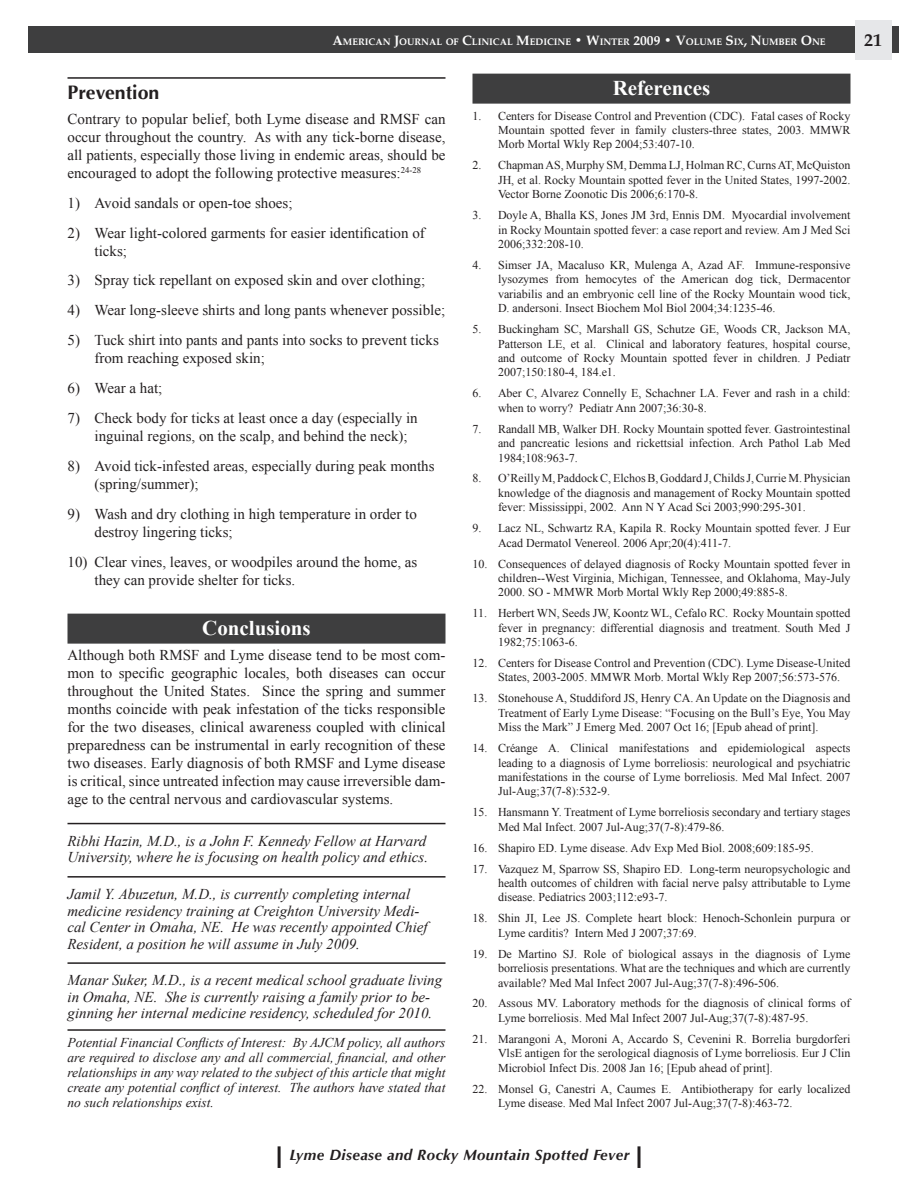
<style>
.page{position:relative;width:918px;height:1188px;background:#fff}
.page>*{position:absolute;margin:0;border:0;box-sizing:border-box;transform-origin:0 0}
.Rev_Sub_Head{font:700 21px "Times New Roman";color:#fff}
.Subhead{font:700 19.5px "Optima";color:#231f20}
.t1{font:700 18px "Palatino";color:#231f20}
.Body_Text{font:15px/18px "Times New Roman";color:#231f20}
.AUTHOR_BLURB{font:italic 15px/16.5px "Times New Roman";color:#231f20}
.t2{font:italic 700 15px "Optima";letter-spacing:.03em;color:#231f20}
.Conflict_Statement{font:italic 13.5px/15px "Times New Roman";color:#231f20;text-align:justify}
.Reference_Body{font:12px/14.4px "Times New Roman";color:#231f20;text-align:justify}
.t3{font:700 9.45px "Palatino";color:#fff}
.s1{font-size:13.5px}
</style>
<div class="page">
<div style="left:28px;top:26px;width:870px;height:27px;background:#3e3e3f"></div>
<div style="left:855px;top:20px;width:37px;height:40px;background:#e6e7e9"></div>
<hr style="left:278px;top:1146px;width:3px;height:22px;background:#231f20">
<hr style="left:638px;top:1146px;width:2px;height:22px;background:#231f20">
<hr style="left:68px;top:77px;width:378px;height:2px;background:#231f20">
<div style="left:68px;top:614px;width:378px;height:30px;background:#3e3e3f"></div>
<hr style="left:68px;top:823px;width:378px;height:1px;background:#231f20">
<hr style="left:68px;top:876px;width:378px;height:2px;background:#231f20">
<hr style="left:68px;top:962px;width:378px;height:2px;background:#231f20">
<hr style="left:68px;top:1029px;width:378px;height:2px;background:#231f20">
<div style="left:472px;top:74px;width:378px;height:30px;background:#3e3e3f"></div>
<p class="t3" style="left:332px;top:34px;width:495px"><span class="s1">A</span>MERICAN <span class="s1">J</span>OURNAL OF <span class="s1">C</span>LINICAL <span class="s1">M</span>EDICINE <span class="s1">• W</span>INTER <span class="s1">2009 • V</span>OLUME <span class="s1">S</span>IX<span class="s1">, N</span>UMBER <span class="s1">O</span>NE</p>
<h3 class="t1" style="left:864px;top:24px;width:19px">21</h3>
<p class="Subhead" style="left:68px;top:81px;width:93px">Prevention</p>
<p class="Body_Text" style="left:68px;top:109px;width:380px;text-align:justify">Contrary to popular belief, both Lyme disease and RMSF can occur throughout the country. As with any tick-borne disease, all patients, especially those living in endemic areas, should be encouraged to adopt the following protective measures:<sup>24-28</sup></p>
<p class="Body_Text" style="left:68px;top:193px;width:227px">1) Avoid sandals or open-toe shoes;</p>
<p class="Body_Text" style="left:94px;top:223px;width:332px;text-indent:-27px">2) Wear light-colored garments for easier identification of ticks;</p>
<p class="Body_Text" style="left:68px;top:271px;width:359px">3) Spray tick repellant on exposed skin and over clothing;</p>
<p class="Body_Text" style="left:68px;top:301px;width:379px">4) Wear long-sleeve shirts and long pants whenever possible;</p>
<p class="Body_Text" style="left:94px;top:331px;width:346px;text-indent:-27px">5) Tuck shirt into pants and pants into socks to prevent ticks from reaching exposed skin;</p>
<p class="Body_Text" style="left:68px;top:379px;width:96px">6) Wear a hat;</p>
<p class="Body_Text" style="left:94px;top:409px;width:325px;text-indent:-27px">7) Check body for ticks at least once a day (especially in inguinal regions, on the scalp, and behind the neck);</p>
<p class="Body_Text" style="left:94px;top:457px;width:342px;text-indent:-27px">8) Avoid tick-infested areas, especially during peak months (spring/summer);</p>
<p class="Body_Text" style="left:94px;top:504px;width:324px;text-indent:-27px">9) Wash and dry clothing in high temperature in order to destroy lingering ticks;</p>
<p class="Body_Text" style="left:94px;top:552px;width:324px;text-indent:-27px">10) Clear vines, leaves, or woodpiles around the home, as they can provide shelter for ticks.</p>
<p class="Rev_Sub_Head" style="left:202px;top:614px;width:110px">Conclusions</p>
<p class="Body_Text" style="left:68px;top:646px;width:380px;text-align:justify">Although both RMSF and Lyme disease tend to be most com&shy;mon to specific geographic locales, both diseases can occur throughout the United States. Since the spring and summer months coincide with peak infestation of the ticks responsible for the two diseases, clinical awareness coupled with clinical preparedness can be instrumental in early recognition of these two diseases. Early diagnosis of both RMSF and Lyme disease is critical, since untreated infection may cause irreversible dam&shy;age to the central nervous and cardiovascular systems.</p>
<p class="AUTHOR_BLURB" style="left:68px;top:832px;width:362px">Ribhi Hazin, M.D., is a John F. Kennedy Fellow at Harvard<br>University, where he is focusing on health policy and ethics.</p>
<p class="AUTHOR_BLURB" style="left:68px;top:886px;width:362px">Jamil Y. Abuzetun, M.D., is currently completing internal medicine residency training at Creighton University Medi&shy;cal Center in Omaha, NE. He was recently appointed Chief Resident, a position he will assume in July 2009.</p>
<p class="AUTHOR_BLURB" style="left:68px;top:972px;width:376px">Manar Suker, M.D., is a recent medical school graduate living in Omaha, NE. She is currently raising a family prior to be&shy;ginning her internal medicine residency, scheduled for 2010.</p>
<p class="Conflict_Statement" style="left:68px;top:1035px;width:380px">Potential Financial Conflicts of Interest: By AJCM policy, all authors are required to disclose any and all commercial, financial, and other relationships in any way related to the subject of this article that might create any potential conflict of interest. The authors have stated that no such relationships exist.</p>
<p class="Rev_Sub_Head" style="left:613px;top:74px;width:99px">References</p>
<p class="Reference_Body" style="left:498px;top:108px;width:354px;text-indent:-26px">1. Centers for Disease Control and Prevention (CDC). Fatal cases of Rocky Mountain spotted fever in family clusters-three states, 2003. MMWR Morb Mortal Wkly Rep 2004;53:407-10.</p>
<p class="Reference_Body" style="left:498px;top:158px;width:354px;text-indent:-26px">2. Chapman AS, Murphy SM, Demma LJ, Holman RC, Curns AT, McQuiston JH, et al. Rocky Mountain spotted fever in the United States, 1997-2002.<br>Vector Borne Zoonotic Dis 2006;6:170-8.</p>
<p class="Reference_Body" style="left:498px;top:208px;width:354px;text-indent:-26px">3. Doyle A, Bhalla KS, Jones JM 3rd, Ennis DM. Myocardial involvement in Rocky Mountain spotted fever: a case report and review. Am J Med Sci 2006;332:208-10.</p>
<p class="Reference_Body" style="left:498px;top:258px;width:354px;text-indent:-26px">4. Simser JA, Macaluso KR, Mulenga A, Azad AF. Immune-responsive lysozymes from hemocytes of the American dog tick, Dermacentor variabilis and an embryonic cell line of the Rocky Mountain wood tick, D. andersoni. Insect Biochem Mol Biol 2004;34:1235-46.</p>
<p class="Reference_Body" style="left:498px;top:322px;width:354px;text-indent:-26px">5. Buckingham SC, Marshall GS, Schutze GE, Woods CR, Jackson MA, Patterson LE, et al. Clinical and laboratory features, hospital course, and outcome of Rocky Mountain spotted fever in children. J Pediatr 2007;150:180-4, 184.e1.</p>
<p class="Reference_Body" style="left:498px;top:386px;width:354px;text-indent:-26px">6. Aber C, Alvarez Connelly E, Schachner LA. Fever and rash in a child: when to worry? Pediatr Ann 2007;36:30-8.</p>
<p class="Reference_Body" style="left:498px;top:421px;width:354px;text-indent:-26px">7. Randall MB, Walker DH. Rocky Mountain spotted fever. Gastrointestinal and pancreatic lesions and rickettsial infection. Arch Pathol Lab Med 1984;108:963-7.</p>
<p class="Reference_Body" style="left:498px;top:471px;width:354px;text-indent:-26px">8. O’Reilly M, Paddock C, Elchos B, Goddard J, Childs J, Currie M. Physician knowledge of the diagnosis and management of Rocky Mountain spotted fever: Mississippi, 2002. Ann N Y Acad Sci 2003;990:295-301.</p>
<p class="Reference_Body" style="left:498px;top:521px;width:354px;text-indent:-26px">9. Lacz NL, Schwartz RA, Kapila R. Rocky Mountain spotted fever. J Eur<br>Acad Dermatol Venereol. 2006 Apr;20(4):411-7.</p>
<p class="Reference_Body" style="left:498px;top:556px;width:354px;text-indent:-26px">10. Consequences of delayed diagnosis of Rocky Mountain spotted fever in children--West Virginia, Michigan, Tennessee, and Oklahoma, May-July 2000. SO - MMWR Morb Mortal Wkly Rep 2000;49:885-8.</p>
<p class="Reference_Body" style="left:498px;top:606px;width:354px;text-indent:-26px">11. Herbert WN, Seeds JW, Koontz WL, Cefalo RC. Rocky Mountain spotted fever in pregnancy: differential diagnosis and treatment. South Med J 1982;75:1063-6.</p>
<p class="Reference_Body" style="left:498px;top:656px;width:354px;text-indent:-26px">12. Centers for Disease Control and Prevention (CDC). Lyme Disease-United<br>States, 2003-2005. MMWR Morb. Mortal Wkly Rep 2007;56:573-576.</p>
<p class="Reference_Body" style="left:498px;top:691px;width:354px;text-indent:-26px">13. Stonehouse A, Studdiford JS, Henry CA. An Update on the Diagnosis and Treatment of Early Lyme Disease: “Focusing on the Bull’s Eye, You May Miss the Mark” J Emerg Med. 2007 Oct 16; [Epub ahead of print].</p>
<p class="Reference_Body" style="left:498px;top:741px;width:354px;text-indent:-26px">14. Créange A. Clinical manifestations and epidemiological aspects leading to a diagnosis of Lyme borreliosis: neurological and psychiatric manifestations in the course of Lyme borreliosis. Med Mal Infect. 2007<br>Jul-Aug;37(7-8):532-9.</p>
<p class="Reference_Body" style="left:498px;top:805px;width:354px;text-indent:-26px">15. Hansmann Y. Treatment of Lyme borreliosis secondary and tertiary stages<br>Med Mal Infect. 2007 Jul-Aug;37(7-8):479-86.</p>
<p class="Reference_Body" style="left:472px;top:840px;width:343px">16. Shapiro ED. Lyme disease. Adv Exp Med Biol. 2008;609:185-95.</p>
<p class="Reference_Body" style="left:498px;top:861px;width:354px;text-indent:-26px">17. Vazquez M, Sparrow SS, Shapiro ED. Long-term neuropsychologic and health outcomes of children with facial nerve palsy attributable to Lyme disease. Pediatrics 2003;112:e93-7.</p>
<p class="Reference_Body" style="left:498px;top:911px;width:354px;text-indent:-26px">18. Shin JI, Lee JS. Complete heart block: Henoch-Schonlein purpura or<br>Lyme carditis? Intern Med J 2007;37:69.</p>
<p class="Reference_Body" style="left:498px;top:946px;width:354px;text-indent:-26px">19. De Martino SJ. Role of biological assays in the diagnosis of Lyme borreliosis presentations. What are the techniques and which are currently available? Med Mal Infect 2007 Jul-Aug;37(7-8):496-506.</p>
<p class="Reference_Body" style="left:498px;top:996px;width:354px;text-indent:-26px">20. Assous MV. Laboratory methods for the diagnosis of clinical forms of<br>Lyme borreliosis. Med Mal Infect 2007 Jul-Aug;37(7-8):487-95.</p>
<p class="Reference_Body" style="left:498px;top:1031px;width:354px;text-indent:-26px">21. Marangoni A, Moroni A, Accardo S, Cevenini R. Borrelia burgdorferi VlsE antigen for the serological diagnosis of Lyme borreliosis. Eur J Clin Microbiol Infect Dis. 2008 Jan 16; [Epub ahead of print].</p>
<p class="Reference_Body" style="left:498px;top:1081px;width:354px;text-indent:-26px">22. Monsel G, Canestri A, Caumes E. Antibiotherapy for early localized<br>Lyme disease. Med Mal Infect 2007 Jul-Aug;37(7-8):463-72.</p>
<p class="t2" style="left:289px;top:1146px;width:342px">Lyme Disease and Rocky Mountain Spotted Fever</p>
</div>
